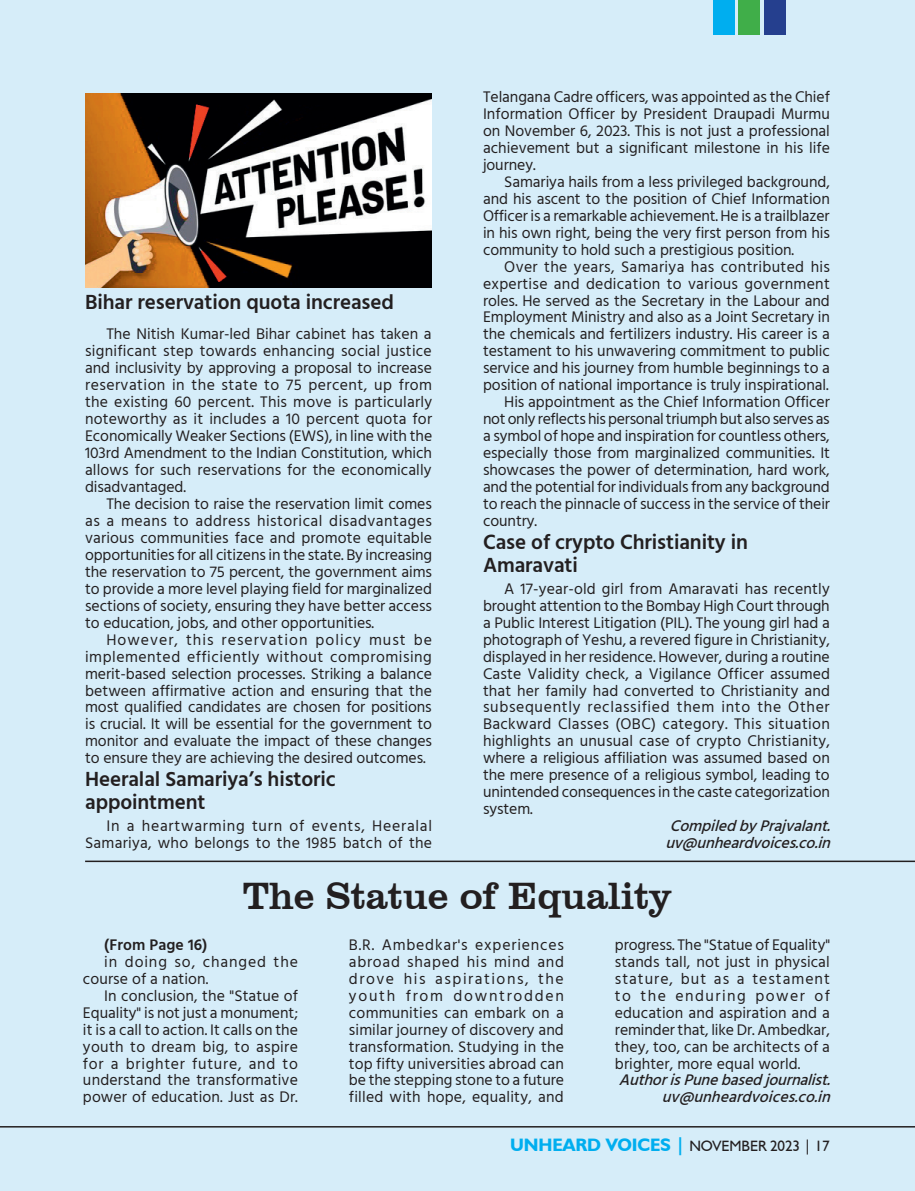
<style>
.page{position:relative;width:915px;height:1191px;background:#fff}
.page>*{position:absolute;margin:0;border:0;box-sizing:border-box;transform-origin:0 0}
.First{font:39px "Clarendon BT";letter-spacing:-.01em;color:#231f20}
.DROP_CAP{font:600 21px/23px "Hind";letter-spacing:-.005em;color:#231f20}
.DROP_CAP-2{font:15.75px/17px "Hind";letter-spacing:-.005em;color:#231f20;text-align:justify}
.DROP_CAP-3{font:italic 500 15.75px "Hind";color:#231f20}
.DROP_CAP-4{font:15.75px/17px "Hind";letter-spacing:.03em;color:#231f20;text-align:right}
.DROP_CAP-5{font:15.75px/17px "Hind";letter-spacing:.055em;color:#231f20}
.DROP_CAP-6{font:600 15.75px "Hind";letter-spacing:.005em;color:#231f20}
.t1{font:15px "Humanist 521 BT";letter-spacing:-.005em;color:#231f20}
.s1{font-weight:700;font-size:18px;color:#00aeef}
</style>
<div class="page">
<div style="left:0;top:0;width:914px;height:1191px;background:#d6edf9"></div>
<img style="left:85px;top:94px;width:347px;height:193px">
<hr style="left:85px;top:860px;width:829px;height:2px;background:#231f20">
<div style="left:713px;top:0;width:21px;height:35px;background:#00aeef"></div>
<div style="left:738px;top:0;width:21px;height:35px;background:#40ae49"></div>
<div style="left:764px;top:0;width:21px;height:35px;background:#253f8e"></div>
<hr style="left:0;top:1126px;width:914px;height:1px;background:#231f20">
<p class="DROP_CAP" style="left:85px;top:292px;width:310px">Bihar reservation quota increased</p>
<p class="DROP_CAP-2" style="left:85px;top:326px;width:348px;text-indent:21px">The Nitish Kumar-led Bihar cabinet has taken a significant step towards enhancing social justice and inclusivity by approving a proposal to increase reservation in the state to 75 percent, up from the existing 60 percent. This move is particularly noteworthy as it includes a 10 percent quota for Economically Weaker Sections (EWS), in line with the 103rd Amendment to the Indian Constitution, which allows for such reservations for the economically disadvantaged.</p>
<p class="DROP_CAP-2" style="left:85px;top:496px;width:348px;text-indent:21px">The decision to raise the reservation limit comes as a means to address historical disadvantages various communities face and promote equitable opportunities for all citizens in the state. By increasing the reservation to 75 percent, the government aims to provide a more level playing field for marginalized sections of society, ensuring they have better access to education, jobs, and other opportunities.</p>
<p class="DROP_CAP-2" style="left:85px;top:631px;width:348px;text-indent:21px">However, this reservation policy must be implemented efficiently without compromising merit-based selection processes. Striking a balance between affirmative action and ensuring that the most qualified candidates are chosen for positions is crucial. It will be essential for the government to monitor and evaluate the impact of these changes to ensure they are achieving the desired outcomes.</p>
<p class="DROP_CAP" style="left:85px;top:769px;width:252px">Heeralal Samariya’s historic appointment</p>
<p class="DROP_CAP-4" style="left:85px;top:818px;width:348px">In a heartwarming turn of events, Heeralal<br>Samariya, who belongs to the 1985 batch of the</p>
<p class="DROP_CAP-2" style="left:483px;top:89px;width:348px">Telangana Cadre officers, was appointed as the Chief Information Officer by President Draupadi Murmu on November 6, 2023. This is not just a professional achievement but a significant milestone in his life journey.</p>
<p class="DROP_CAP-2" style="left:483px;top:174px;width:348px;text-indent:21px">Samariya hails from a less privileged background, and his ascent to the position of Chief Information Officer is a remarkable achievement. He is a trailblazer in his own right, being the very first person from his community to hold such a prestigious position.</p>
<p class="DROP_CAP-2" style="left:483px;top:259px;width:348px;text-indent:21px">Over the years, Samariya has contributed his expertise and dedication to various government roles. He served as the Secretary in the Labour and Employment Ministry and also as a Joint Secretary in the chemicals and fertilizers industry. His career is a testament to his unwavering commitment to public service and his journey from humble beginnings to a position of national importance is truly inspirational.</p>
<p class="DROP_CAP-2" style="left:483px;top:394px;width:348px;text-indent:21px">His appointment as the Chief Information Officer not only reflects his personal triumph but also serves as a symbol of hope and inspiration for countless others, especially those from marginalized communities. It showcases the power of determination, hard work, and the potential for individuals from any background to reach the pinnacle of success in the service of their country.</p>
<p class="DROP_CAP" style="left:483px;top:532px;width:266px">Case of crypto Christianity in<br>Amaravati</p>
<p class="DROP_CAP-2" style="left:483px;top:581px;width:348px;text-indent:21px">A 17-year-old girl from Amaravati has recently brought attention to the Bombay High Court through a Public Interest Litigation (PIL). The young girl had a photograph of Yeshu, a revered figure in Christianity, displayed in her residence. However, during a routine Caste Validity check, a Vigilance Officer assumed that her family had converted to Christianity and subsequently reclassified them into the Other Backward Classes (OBC) category. This situation highlights an unusual case of crypto Christianity, where a religious affiliation was assumed based on the mere presence of a religious symbol, leading to unintended consequences in the caste categorization system.</p>
<p class="DROP_CAP-3" style="left:669px;top:815px;width:168px">CompiledbyPrajvalant.</p>
<p class="DROP_CAP-3" style="left:665px;top:832px;width:172px">uv@unheardvoices.co.in</p>
<p class="First" style="left:243px;top:871px;width:430px">The Statue of Equality</p>
<p class="DROP_CAP-6" style="left:104px;top:933px;width:105px">(From Page 16)</p>
<p class="DROP_CAP-5" style="left:83px;top:954px;width:216px;text-indent:21px">in doing so, changed the course of a nation.</p>
<p class="DROP_CAP-2" style="left:83px;top:987px;width:216px;text-indent:21px">In conclusion, the "Statue of Equality" is not just a monument; it is a call to action. It calls on the youth to dream big, to aspire for a brighter future, and to understand the transformative power of education. Just as Dr.</p>
<p class="DROP_CAP-2" style="left:349px;top:937px;width:216px">B.R. Ambedkar's experiences abroad shaped his mind and drove his aspirations, the youth from downtrodden communities can embark on a similar journey of discovery and transformation. Studying in the top fifty universities abroad can be the stepping stone to a future filled with hope, equality, and</p>
<p class="DROP_CAP-2" style="left:614px;top:937px;width:216px">progress. The "Statue of Equality" stands tall, not just in physical stature, but as a testament to the enduring power of education and aspiration and a reminder that, like Dr. Ambedkar, they, too, can be architects of a brighter, more equal world.</p>
<p class="DROP_CAP-3" style="left:618px;top:1069px;width:218px">AuthorisPunebasedjournalist.</p>
<p class="DROP_CAP-3" style="left:661px;top:1086px;width:176px">uv@unheardvoices.co.in</p>
<p class="t1" style="left:510px;top:1137px;width:321px"><span class="s1">UNHEARD VOICES |</span> NOVEMBER 2023 | 17</p>
</div>
